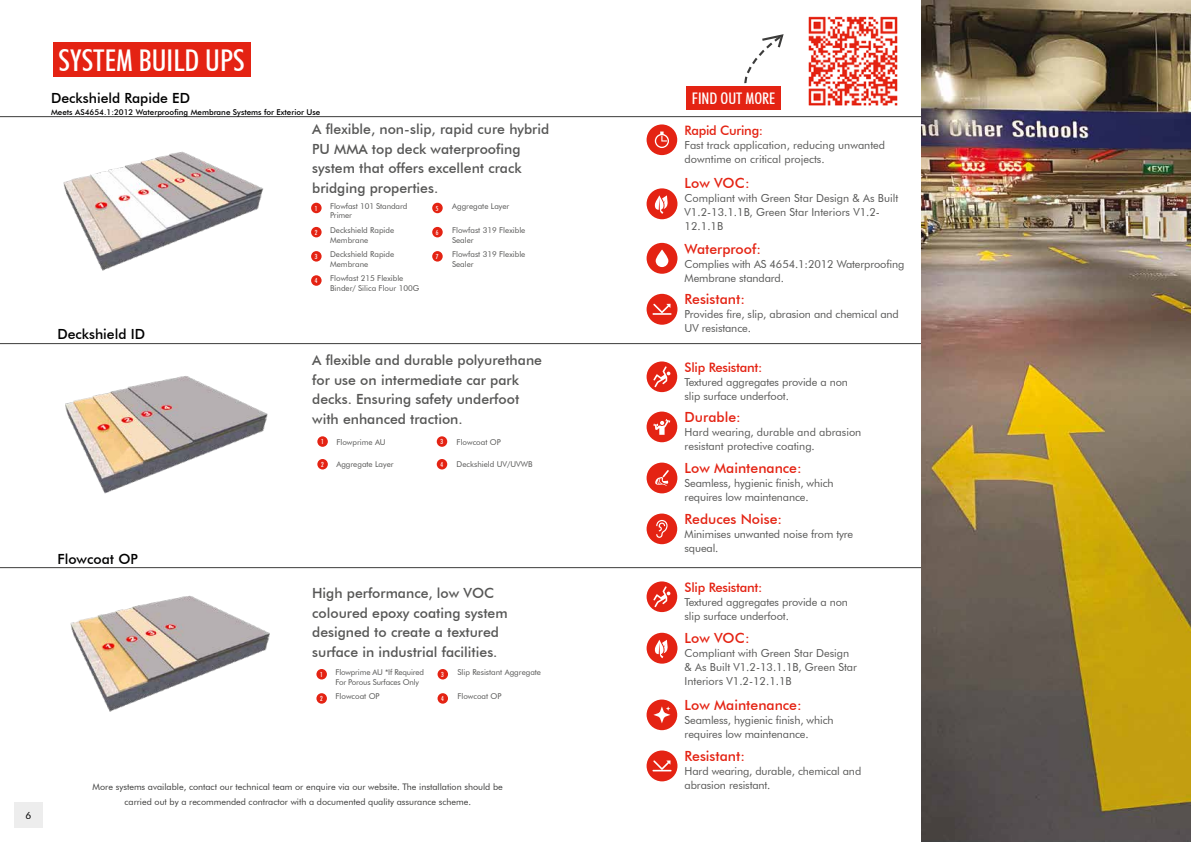
<style>
.page{position:relative;width:1191px;height:842px;background:#fff}
.page>*{position:absolute;margin:0;border:0;box-sizing:border-box;transform-origin:0 0}
.t1{font:500 condensed 30px "Futura BT";color:#fff}
.t2{font:500 condensed 16px "Futura BT";color:#fff}
.t3{font:500 14px/19.6px "Futura BT";color:#575756}
.t4{font:500 14px "Futura BT";color:#e42313}
.t5{font:500 14px "Futura BT";color:#000}
.t6{font:500 13px "Futura BT";letter-spacing:-.02em;color:#e42313}
.t7{font:11px/14px "Futura BT";letter-spacing:-.01em;color:#575756}
.t8{font:10px "Futura BT";color:#000}
.t9{font:9px/15px "Futura BT";color:#3c3c3b;text-align:center}
.t10{font:8px/9.6px "Futura BT";color:#575756}
.t11{font:500 8px "Futura BT";color:#000}
.t12{font:8px/9.6px "Futura BT";letter-spacing:-.02em;color:#575756}
.t13{font:500 condensed 7px "Futura BT";color:#fff}
</style>
<div class="page">
<div style="left:14px;top:802px;width:29px;height:26px;background:#ededed"></div>
<div style="left:53px;top:43px;width:197px;height:34px;background:#e42313"></div>
<img style="left:63px;top:151px;width:201px;height:120px">
<svg style="left:311px;top:202px;width:132px;height:84px"></svg>
<div style="left:311px;top:203px;width:10px;height:10px;background:#e42313;border-radius:50%"></div>
<div style="left:432px;top:203px;width:11px;height:10px;background:#e42313;border-radius:50%"></div>
<div style="left:311px;top:227px;width:10px;height:10px;background:#e42313;border-radius:50%"></div>
<div style="left:432px;top:227px;width:11px;height:10px;background:#e42313;border-radius:50%"></div>
<div style="left:311px;top:251px;width:10px;height:11px;background:#e42313;border-radius:50%"></div>
<div style="left:432px;top:251px;width:11px;height:11px;background:#e42313;border-radius:50%"></div>
<div style="left:311px;top:275px;width:10px;height:11px;background:#e42313;border-radius:50%"></div>
<hr style="left:0;top:343px;width:1191px;height:1px;background:#3c3c3b">
<div style="left:646px;top:124px;width:31px;height:31px;background:#e42313;border-radius:50%"></div>
<svg style="left:655px;top:132px;width:14px;height:16px"></svg>
<div style="left:646px;top:188px;width:31px;height:31px;background:#e42313;border-radius:50%"></div>
<svg style="left:655px;top:195px;width:13px;height:19px"></svg>
<div style="left:646px;top:243px;width:31px;height:31px;background:#e42313;border-radius:50%"></div>
<svg style="left:655px;top:250px;width:13px;height:17px"></svg>
<div style="left:646px;top:294px;width:31px;height:31px;background:#e42313;border-radius:50%"></div>
<svg style="left:652px;top:304px;width:19px;height:11px"></svg>
<hr style="left:0;top:116px;width:1191px;height:1px;background:#3c3c3b">
<hr style="left:0;top:567px;width:1191px;height:1px;background:#3c3c3b">
<div style="left:646px;top:581px;width:31px;height:31px;background:#e42313;border-radius:50%"></div>
<svg style="left:653px;top:586px;width:17px;height:21px"></svg>
<div style="left:646px;top:633px;width:31px;height:31px;background:#e42313;border-radius:50%"></div>
<svg style="left:655px;top:640px;width:13px;height:18px"></svg>
<div style="left:646px;top:699px;width:31px;height:31px;background:#e42313;border-radius:50%"></div>
<svg style="left:653px;top:706px;width:17px;height:17px"></svg>
<div style="left:646px;top:750px;width:31px;height:31px;background:#e42313;border-radius:50%"></div>
<svg style="left:652px;top:760px;width:19px;height:11px"></svg>
<div style="left:646px;top:361px;width:31px;height:31px;background:#e42313;border-radius:50%"></div>
<svg style="left:653px;top:366px;width:17px;height:21px"></svg>
<div style="left:646px;top:412px;width:31px;height:30px;background:#e42313;border-radius:50%"></div>
<svg style="left:653px;top:419px;width:17px;height:16px"></svg>
<div style="left:646px;top:463px;width:31px;height:30px;background:#e42313;border-radius:50%"></div>
<svg style="left:655px;top:470px;width:14px;height:16px"></svg>
<div style="left:646px;top:514px;width:31px;height:30px;background:#e42313;border-radius:50%"></div>
<svg style="left:656px;top:520px;width:11px;height:18px"></svg>
<img style="left:921px;top:0;width:270px;height:842px">
<div style="left:686px;top:86px;width:95px;height:24px;background:#e42313"></div>
<svg style="left:744px;top:34px;width:40px;height:50px"></svg>
<img style="left:70px;top:595px;width:200px;height:117px">
<div style="left:316px;top:669px;width:11px;height:10px;background:#e42313;border-radius:50%"></div>
<div style="left:437px;top:669px;width:11px;height:10px;background:#e42313;border-radius:50%"></div>
<div style="left:316px;top:693px;width:11px;height:11px;background:#e42313;border-radius:50%"></div>
<div style="left:437px;top:693px;width:11px;height:11px;background:#e42313;border-radius:50%"></div>
<img style="left:65px;top:376px;width:203px;height:118px">
<div style="left:317px;top:436px;width:11px;height:11px;background:#e42313;border-radius:50%"></div>
<div style="left:437px;top:436px;width:10px;height:11px;background:#e42313;border-radius:50%"></div>
<div style="left:317px;top:459px;width:11px;height:10px;background:#e42313;border-radius:50%"></div>
<div style="left:437px;top:459px;width:10px;height:10px;background:#e42313;border-radius:50%"></div>
<img style="left:808px;top:16px;width:90px;height:90px">
<h1 class="t1" style="left:59px;top:42px;width:188px">SYSTEM BUILD UPS</h1>
<p class="t5" style="left:51px;top:89px;width:140px">Deckshield Rapide ED</p>
<p class="t11" style="left:51px;top:107px;width:271px">Meets AS4654.1:2012 Waterproofing Membrane Systems for Exterior Use</p>
<p class="t5" style="left:57px;top:326px;width:89px">Deckshield ID</p>
<p class="t3" style="left:312px;top:119px;width:239px">A flexible, non-slip, rapid cure hybrid<br>PU MMA top deck waterproofing system that offers excellent crack bridging properties.</p>
<p class="t13" style="left:315px;top:204px;width:4px">1</p>
<p class="t10" style="left:330px;top:201px;width:79px">Flowfast 101 Standard<br>Primer</p>
<p class="t13" style="left:436px;top:204px;width:4px">5</p>
<p class="t10" style="left:452px;top:201px;width:59px">Aggregate Layer</p>
<p class="t13" style="left:315px;top:228px;width:4px">2</p>
<p class="t10" style="left:330px;top:225px;width:66px">Deckshield Rapide<br>Membrane</p>
<p class="t13" style="left:436px;top:228px;width:4px">6</p>
<p class="t10" style="left:452px;top:225px;width:75px">Flowfast 319 Flexible<br>Sealer</p>
<p class="t13" style="left:315px;top:252px;width:4px">3</p>
<p class="t10" style="left:330px;top:249px;width:66px">Deckshield Rapide<br>Membrane</p>
<p class="t13" style="left:436px;top:252px;width:4px">7</p>
<p class="t10" style="left:452px;top:249px;width:75px">Flowfast 319 Flexible<br>Sealer</p>
<p class="t13" style="left:315px;top:276px;width:4px">4</p>
<p class="t10" style="left:330px;top:274px;width:91px">Flowfast 215 Flexible<br>Binder/ Silica Flour 100G</p>
<p class="t3" style="left:312px;top:350px;width:231px">A flexible and durable polyurethane for use on intermediate car park decks. Ensuring safety underfoot with enhanced traction.</p>
<p class="t13" style="left:321px;top:437px;width:4px">1</p>
<p class="t10" style="left:336px;top:437px;width:51px">Flowprime AU</p>
<p class="t13" style="left:440px;top:437px;width:4px">3</p>
<p class="t10" style="left:456px;top:437px;width:46px">Flowcoat OP</p>
<p class="t13" style="left:321px;top:460px;width:4px">2</p>
<p class="t10" style="left:336px;top:460px;width:59px">Aggregate Layer</p>
<p class="t13" style="left:440px;top:460px;width:4px">4</p>
<p class="t10" style="left:456px;top:460px;width:78px">Deckshield UV/UVWB</p>
<p class="t5" style="left:57px;top:550px;width:82px">Flowcoat OP</p>
<p class="t3" style="left:312px;top:583px;width:197px">High performance, low VOC coloured epoxy coating system designed to create a textured surface in industrial facilities.</p>
<p class="t13" style="left:320px;top:670px;width:4px">1</p>
<p class="t12" style="left:335px;top:667px;width:90px">Flowprime AU *If Required<br>For Porous Surfaces Only</p>
<p class="t13" style="left:441px;top:670px;width:4px">3</p>
<p class="t10" style="left:457px;top:667px;width:85px">Slip Resistant Aggregate</p>
<p class="t13" style="left:320px;top:694px;width:4px">2</p>
<p class="t10" style="left:335px;top:691px;width:46px">Flowcoat OP</p>
<p class="t13" style="left:441px;top:694px;width:4px">4</p>
<p class="t10" style="left:457px;top:691px;width:46px">Flowcoat OP</p>
<p class="t8" style="left:25px;top:809px;width:7px">6</p>
<p class="t9" style="left:93px;top:779px;width:412px">More systems available, contact our technical team or enquire via our website. The installation should be carried out by a recommended contractor with a documented quality assurance scheme.</p>
<h2 class="t2" style="left:692px;top:89px;width:85px">FIND OUT MORE</h2>
<p class="t6" style="left:684px;top:123px;width:80px">Rapid Curing:</p>
<p class="t7" style="left:684px;top:138px;width:202px">Fast track application, reducing unwanted downtime on critical projects.</p>
<p class="t4" style="left:684px;top:174px;width:66px">Low VOC:</p>
<p class="t7" style="left:684px;top:191px;width:215px">Compliant with Green Star Design &amp; As Built<br>V1.2-13.1.1B, Green Star Interiors V1.2-<br>12.1.1B</p>
<p class="t4" style="left:684px;top:240px;width:78px">Waterproof:</p>
<p class="t7" style="left:684px;top:256px;width:221px">Complies with AS 4654.1:2012 Waterproofing<br>Membrane standard.</p>
<p class="t4" style="left:684px;top:291px;width:62px">Resistant:</p>
<p class="t7" style="left:684px;top:307px;width:216px">Provides fire, slip, abrasion and chemical and<br>UV resistance.</p>
<p class="t6" style="left:684px;top:360px;width:79px">Slip Resistant:</p>
<p class="t7" style="left:684px;top:375px;width:165px">Textured aggregates provide a non slip surface underfoot.</p>
<p class="t4" style="left:684px;top:409px;width:58px">Durable:</p>
<p class="t7" style="left:684px;top:425px;width:178px">Hard wearing, durable and abrasion resistant protective coating.</p>
<p class="t4" style="left:684px;top:460px;width:119px">Low Maintenance:</p>
<p class="t7" style="left:684px;top:476px;width:151px">Seamless, hygienic finish, which requires low maintenance.</p>
<p class="t4" style="left:684px;top:511px;width:99px">Reduces Noise:</p>
<p class="t7" style="left:684px;top:527px;width:170px">Minimises unwanted noise from tyre squeal.</p>
<p class="t6" style="left:684px;top:579px;width:79px">Slip Resistant:</p>
<p class="t7" style="left:684px;top:595px;width:165px">Textured aggregates provide a non slip surface underfoot.</p>
<p class="t4" style="left:684px;top:630px;width:66px">Low VOC:</p>
<p class="t7" style="left:684px;top:646px;width:174px">Compliant with Green Star Design &amp; As Built V1.2-13.1.1B, Green Star<br>Interiors V1.2-12.1.1B</p>
<p class="t4" style="left:684px;top:697px;width:119px">Low Maintenance:</p>
<p class="t7" style="left:684px;top:713px;width:151px">Seamless, hygienic finish, which requires low maintenance.</p>
<p class="t4" style="left:684px;top:748px;width:62px">Resistant:</p>
<p class="t7" style="left:684px;top:764px;width:178px">Hard wearing, durable, chemical and abrasion resistant.</p>
</div>
